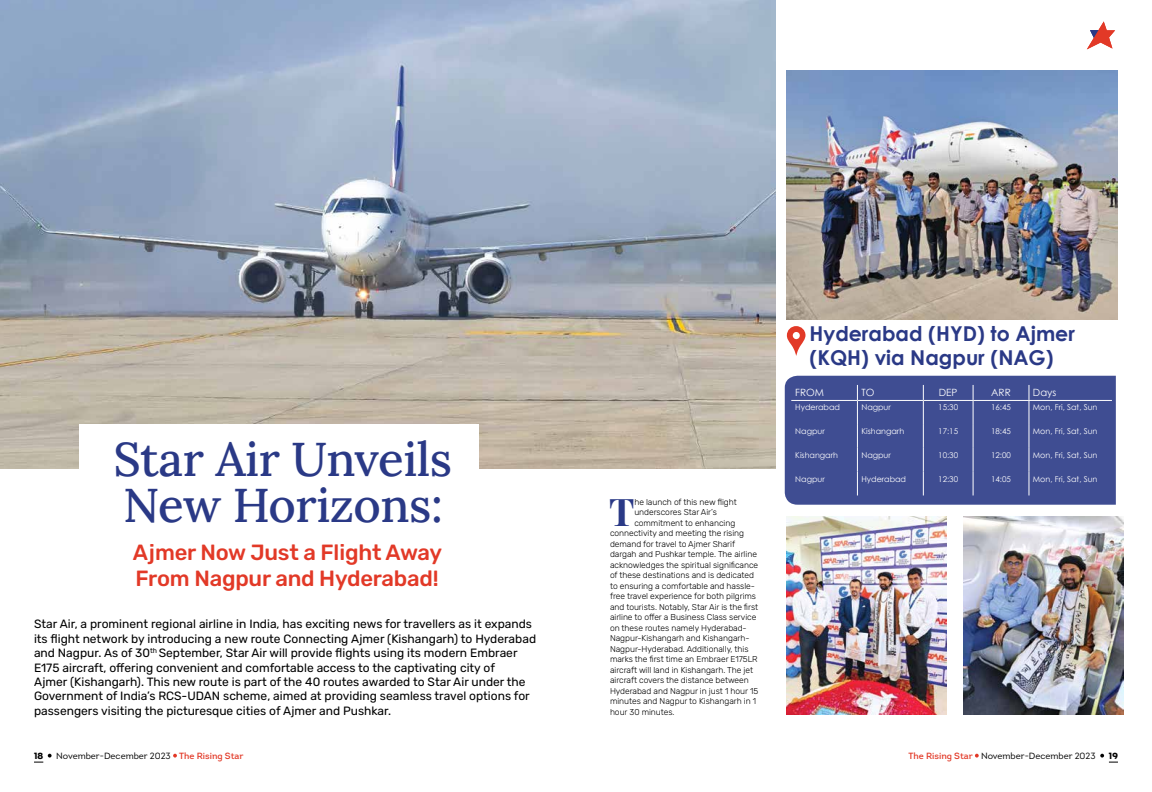
<style>
.page{position:relative;width:1152px;height:792px;background:#fff}
.page>*{position:absolute;margin:0;border:0;box-sizing:border-box;transform-origin:0 0}
.t1{font:500 47.4px/46.3px "Lora";letter-spacing:-.01em;color:#2a3986}
.t2{font:700 38.1px "Playfair Display";color:#2a3986}
.t3{font:500 22px/26.4px "Rubik";letter-spacing:-.01em;color:#e23927}
.t4{font:700 20.5px/23.4px "Century Gothic";color:#2a3986}
.t5{font:12px/14.4px "Rubik";color:#000}
.t6{font:10px "Century Gothic";color:#fff}
.t7{font:9px "Intro";color:#000}
.t8{font:900 9px "Relay";color:#000}
.t9{font:300 8.5px "Rubik";letter-spacing:-.005em;color:#000}
.t10{font:8px "Century Gothic";color:#fff}
.s1{color:#e23927}
</style>
<div class="page">
<svg style="left:34px;top:754px;width:18px;height:9px"></svg>
<svg style="left:173px;top:754px;width:4px;height:4px"></svg>
<img style="left:0;top:0;width:776px;height:468px">
<div style="left:79px;top:424px;width:400px;height:177px;background:#fff"></div>
<svg style="left:1087px;top:21px;width:28px;height:28px"></svg>
<svg style="left:787px;top:326px;width:19px;height:30px"></svg>
<div style="left:785px;top:376px;width:331px;height:129px;background:#3f4d92"></div>
<svg style="left:857px;top:385px;width:1px;height:110px"></svg>
<svg style="left:923px;top:385px;width:1px;height:110px"></svg>
<svg style="left:973px;top:385px;width:1px;height:110px"></svg>
<svg style="left:1028px;top:385px;width:1px;height:110px"></svg>
<hr style="left:791px;top:400px;width:66px;height:1px;background:#fff">
<hr style="left:857px;top:400px;width:66px;height:1px;background:#fff">
<hr style="left:923px;top:400px;width:50px;height:1px;background:#fff">
<hr style="left:973px;top:400px;width:56px;height:1px;background:#fff">
<hr style="left:1029px;top:400px;width:83px;height:1px;background:#fff">
<svg style="left:975px;top:754px;width:4px;height:4px"></svg>
<svg style="left:1100px;top:754px;width:18px;height:9px"></svg>
<img style="left:787px;top:71px;width:331px;height:248px">
<img style="left:787px;top:516px;width:159px;height:199px">
<img style="left:964px;top:516px;width:159px;height:199px">
<h1 class="t1" style="left:114px;top:433px;width:340px">Star Air Unveils<br>New Horizons:</h1>
<h3 class="t3" style="left:133px;top:540px;width:311px">Ajmer Now Just a Flight Away<br>From Nagpur and Hyderabad!</h3>
<p class="t5" style="left:34px;top:617px;width:504px">Star Air, a prominent regional airline in India, has exciting news for travellers as it expands its flight network by introducing a new route Connecting Ajmer (Kishangarh) to Hyderabad and Nagpur. As of 30<sup>th</sup> September, Star Air will provide flights using its modern Embraer E175 aircraft, offering convenient and comfortable access to the captivating city of<br>Ajmer (Kishangarh). This new route is part of the 40 routes awarded to Star Air under the Government of India’s RCS-UDAN scheme, aimed at providing seamless travel options for passengers visiting the picturesque cities of Ajmer and Pushkar.</p>
<p class="t8" style="left:34px;top:750px;width:11px">18</p>
<p class="t7" style="left:56px;top:750px;width:189px">November-December 2023 <span class="s1">The Rising Star</span></p>
<h2 class="t2" style="left:609px;top:488px;width:27px">T</h2>
<p class="t9" style="left:634px;top:497px;width:104px">he launch of this new flight</p>
<p class="t9" style="left:634px;top:508px;width:84px">underscores Star Air’s</p>
<p class="t9" style="left:634px;top:518px;width:102px">commitment to enhancing</p>
<p class="t9" style="left:610px;top:529px;width:136px">connectivity and meeting the rising</p>
<p class="t9" style="left:610px;top:539px;width:127px">demand for travel to Ajmer Sharif</p>
<p class="t9" style="left:610px;top:550px;width:148px">dargah and Pushkar temple. The airline</p>
<p class="t9" style="left:610px;top:560px;width:150px">acknowledges the spiritual significance</p>
<p class="t9" style="left:610px;top:571px;width:146px">of these destinations and is dedicated</p>
<p class="t9" style="left:610px;top:581px;width:146px">to ensuring a comfortable and hassle-</p>
<p class="t9" style="left:610px;top:592px;width:148px">free travel experience for both pilgrims</p>
<p class="t9" style="left:610px;top:602px;width:150px">and tourists. Notably, Star Air is the first</p>
<p class="t9" style="left:610px;top:613px;width:148px">airline to offer a Business Class service</p>
<p class="t9" style="left:610px;top:623px;width:138px">on these routes namely Hyderabad-</p>
<p class="t9" style="left:610px;top:634px;width:141px">Nagpur-Kishangarh and Kishangarh-</p>
<p class="t9" style="left:610px;top:644px;width:140px">Nagpur-Hyderabad. Additionally, this</p>
<p class="t9" style="left:610px;top:655px;width:149px">marks the first time an Embraer E175LR</p>
<p class="t9" style="left:610px;top:665px;width:145px">aircraft will land in Kishangarh. The jet</p>
<p class="t9" style="left:610px;top:676px;width:140px">aircraft covers the distance between</p>
<p class="t9" style="left:610px;top:686px;width:150px">Hyderabad and Nagpur in just 1 hour 15</p>
<p class="t9" style="left:610px;top:697px;width:148px">minutes and Nagpur to Kishangarh in 1</p>
<p class="t9" style="left:610px;top:707px;width:66px">hour 30 minutes.</p>
<h3 class="t4" style="left:810px;top:321px;width:267px">Hyderabad (HYD) to Ajmer (KQH) via Nagpur (NAG)</h3>
<p class="t6" style="left:795px;top:386px;width:30px">FROM</p>
<p class="t6" style="left:861px;top:386px;width:14px">TO</p>
<p class="t6" style="left:939px;top:386px;width:20px">DEP</p>
<p class="t6" style="left:991px;top:386px;width:21px">ARR</p>
<p class="t6" style="left:1033px;top:386px;width:25px">Days</p>
<p class="t10" style="left:795px;top:402px;width:46px">Hyderabad</p>
<p class="t10" style="left:861px;top:402px;width:31px">Nagpur</p>
<p class="t10" style="left:938px;top:402px;width:21px">15:30</p>
<p class="t10" style="left:991px;top:402px;width:21px">16:45</p>
<p class="t10" style="left:1033px;top:402px;width:66px">Mon, Fri, Sat, Sun</p>
<p class="t10" style="left:795px;top:426px;width:31px">Nagpur</p>
<p class="t10" style="left:861px;top:426px;width:44px">Kishangarh</p>
<p class="t10" style="left:938px;top:426px;width:21px">17:15</p>
<p class="t10" style="left:991px;top:426px;width:21px">18:45</p>
<p class="t10" style="left:1033px;top:426px;width:66px">Mon, Fri, Sat, Sun</p>
<p class="t10" style="left:795px;top:449px;width:44px">Kishangarh</p>
<p class="t10" style="left:861px;top:449px;width:31px">Nagpur</p>
<p class="t10" style="left:938px;top:449px;width:21px">10:30</p>
<p class="t10" style="left:991px;top:449px;width:21px">12:00</p>
<p class="t10" style="left:1033px;top:449px;width:66px">Mon, Fri, Sat, Sun</p>
<p class="t10" style="left:795px;top:473px;width:31px">Nagpur</p>
<p class="t10" style="left:861px;top:473px;width:46px">Hyderabad</p>
<p class="t10" style="left:938px;top:473px;width:21px">12:30</p>
<p class="t10" style="left:991px;top:473px;width:21px">14:05</p>
<p class="t10" style="left:1033px;top:473px;width:66px">Mon, Fri, Sat, Sun</p>
<p class="t7" style="left:909px;top:750px;width:189px"><span class="s1">The Rising Star</span> November-December 2023</p>
<p class="t8" style="left:1109px;top:750px;width:11px">19</p>
</div>
